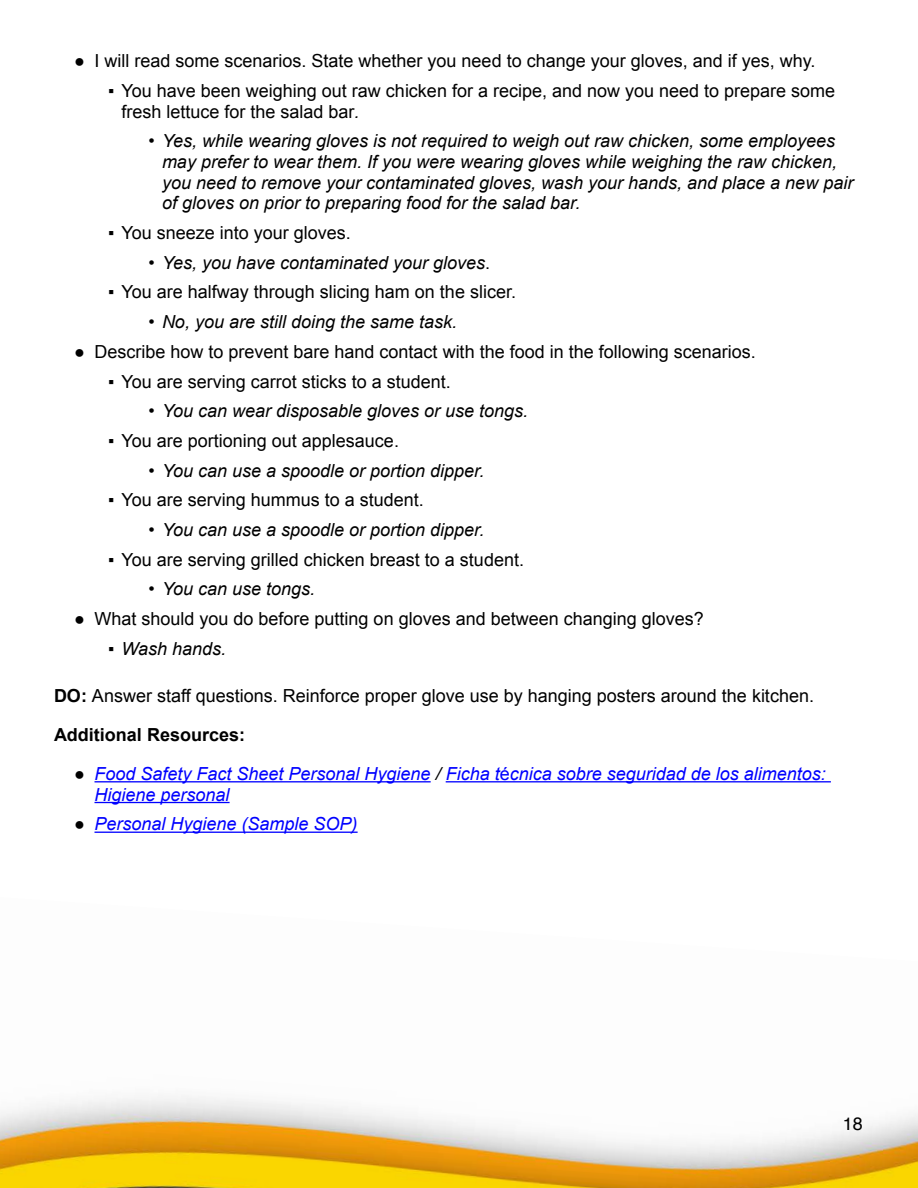
<style>
.page{position:relative;width:918px;height:1188px;background:#fff}
.page>*{position:absolute;margin:0;border:0;box-sizing:border-box;transform-origin:0 0}
.Normal{font:18px/20.7px "Arial";color:#000}
.t1{font:italic 18px/20.7px "Arial";color:#000}
.t2{font:italic 18px/20.7px "Arial";color:#00f}
.Normal-2{font:700 18px "Arial";color:#000}
.t3{font:18px "Helvetica";color:#000}
.s1{font-style:italic}
.s2{font-style:normal}
.s3{font-weight:700}
.s4{font-style:normal;color:#000}
.s5{color:#000}
</style>
<div class="page">
<img style="left:0;top:1096px;width:918px;height:92px">
<hr style="left:94px;top:781px;width:337px;height:1px;background:#00f">
<hr style="left:446px;top:781px;width:385px;height:1px;background:#00f">
<hr style="left:94px;top:802px;width:136px;height:1px;background:#00f">
<hr style="left:94px;top:832px;width:264px;height:1px;background:#00f">
<p class="Normal" style="left:74px;top:51px;width:743px">● I will read some scenarios. State whether you need to change your gloves, and if yes, why.</p>
<p class="Normal" style="left:122px;top:80px;width:715px;text-indent:-14px">▪ You have been weighing out raw chicken for a recipe, and now you need to prepare some fresh lettuce for the salad bar<span class="s1">.</span></p>
<p class="t1" style="left:162px;top:131px;width:693px;text-indent:-14px">• Yes, while wearing gloves is not required to weigh out raw chicken, some employees may prefer to wear them. If you were wearing gloves while weighing the raw chicken, you need to remove your contaminated gloves, wash your hands, and place a new pair of gloves on prior to preparing food for the salad bar.</p>
<p class="Normal" style="left:108px;top:223px;width:244px">▪ You sneeze into your gloves.</p>
<p class="t1" style="left:148px;top:252px;width:343px">• Yes, you have contaminated your gloves<span class="s2">.</span></p>
<p class="Normal" style="left:108px;top:282px;width:410px">▪ You are halfway through slicing ham on the slicer.</p>
<p class="t1" style="left:148px;top:312px;width:310px">• No, you are still doing the same task.</p>
<p class="Normal" style="left:74px;top:341px;width:683px">● Describe how to prevent bare hand contact with the food in the following scenarios.</p>
<p class="Normal" style="left:108px;top:371px;width:344px">▪ You are serving carrot sticks to a student.</p>
<p class="t1" style="left:148px;top:401px;width:381px">• You can wear disposable gloves or use tongs.</p>
<p class="Normal" style="left:108px;top:430px;width:293px">▪ You are portioning out applesauce.</p>
<p class="t1" style="left:148px;top:460px;width:338px">• You can use a spoodle or portion dipper.</p>
<p class="Normal" style="left:108px;top:490px;width:317px">▪ You are serving hummus to a student.</p>
<p class="t1" style="left:148px;top:520px;width:338px">• You can use a spoodle or portion dipper.</p>
<p class="Normal" style="left:108px;top:549px;width:418px">▪ You are serving grilled chicken breast to a student.</p>
<p class="t1" style="left:148px;top:579px;width:168px">• You can use tongs.</p>
<p class="Normal" style="left:74px;top:609px;width:631px">● What should you do before putting on gloves and between changing gloves?</p>
<p class="t1" style="left:108px;top:638px;width:120px"><span class="s2">▪</span> Wash hands.</p>
<p class="Normal" style="left:54px;top:685px;width:762px"><span class="s3">DO:</span> Answer staff questions. Reinforce proper glove use by hanging posters around the kitchen.</p>
<p class="Normal-2" style="left:54px;top:723px;width:193px">Additional Resources:</p>
<p class="t2" style="left:94px;top:763px;width:733px;text-indent:-20px"><span class="s4">●</span> Food Safety Fact Sheet Personal Hygiene <span class="s5">/</span> Ficha t<span class="s2">é</span>cnica sobre seguridad de los alimentos:<br>Higiene personal</p>
<p class="t2" style="left:74px;top:814px;width:285px"><span class="s4">●</span> Personal Hygiene (Sample SOP)</p>
<p class="t3" style="left:843px;top:1109px;width:22px">18</p>
</div>
